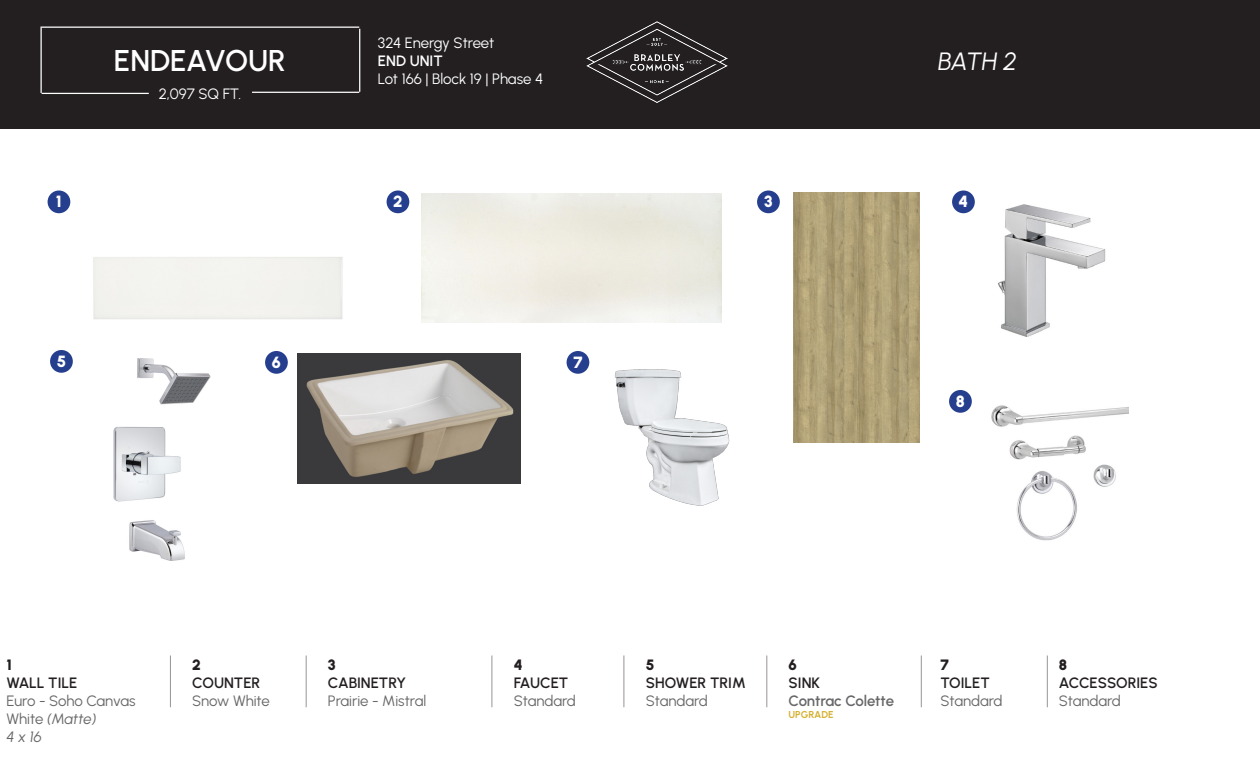
<style>
.page{position:relative;width:1260px;height:765px;background:#fff}
.page>*{position:absolute;margin:0;border:0;box-sizing:border-box;transform-origin:0 0}
.t1{font:600 30px "Urbanist";letter-spacing:-.01em;color:#fff}
.t2{font:italic 25px "Urbanist";color:#fff}
.t3{font:900 16.25px "Urbanist";color:#fff}
.t4{font:15px/18px "Urbanist";letter-spacing:-.005em;color:#67676a}
.t5{font:600 15px "Urbanist";color:#231f20}
.t6{font:15px "Urbanist";letter-spacing:-.005em;color:#fff}
.t7{font:600 15px "Urbanist";letter-spacing:-.01em;color:#67676a}
.t8{font:900 15px "Urbanist";color:#231f20}
.t9{font:600 15px "Urbanist";color:#fff}
.t10{font:italic 15px "Urbanist";color:#67676a}
.t11{font:700 10px "Urbanist";letter-spacing:-.01em;color:#d5b134}
.s1{font-style:italic}
</style>
<div class="page">
<div style="left:0;top:0;width:1260px;height:129px;background:#231f20"></div>
<hr style="left:42px;top:93px;width:107px;height:1px;background:#fff">
<hr style="left:41px;top:28px;width:1px;height:65px;background:#fff">
<hr style="left:41px;top:27px;width:318px;height:1px;background:#fff">
<hr style="left:359px;top:29px;width:1px;height:63px;background:#fff">
<hr style="left:252px;top:92px;width:107px;height:1px;background:#fff">
<hr style="left:170px;top:656px;width:1px;height:51px;background:#2d272a">
<hr style="left:306px;top:656px;width:1px;height:51px;background:#2d272a">
<hr style="left:492px;top:656px;width:1px;height:51px;background:#2d272a">
<hr style="left:624px;top:656px;width:1px;height:51px;background:#2d272a">
<hr style="left:767px;top:656px;width:1px;height:51px;background:#2d272a">
<hr style="left:1047px;top:656px;width:1px;height:51px;background:#2d272a">
<img style="left:587px;top:22px;width:140px;height:80px">
<div style="left:48px;top:191px;width:22px;height:22px;background:#253f8e;border-radius:50%"></div>
<div style="left:387px;top:191px;width:22px;height:22px;background:#253f8e;border-radius:50%"></div>
<div style="left:757px;top:191px;width:23px;height:22px;background:#253f8e;border-radius:50%"></div>
<img style="left:794px;top:192px;width:125px;height:250px">
<div style="left:50px;top:350px;width:23px;height:23px;background:#253f8e;border-radius:50%"></div>
<img style="left:113px;top:358px;width:98px;height:202px">
<div style="left:265px;top:351px;width:23px;height:23px;background:#253f8e;border-radius:50%"></div>
<img style="left:297px;top:353px;width:224px;height:131px">
<div style="left:952px;top:191px;width:23px;height:22px;background:#253f8e;border-radius:50%"></div>
<img style="left:998px;top:205px;width:108px;height:132px">
<div style="left:567px;top:351px;width:22px;height:23px;background:#253f8e;border-radius:50%"></div>
<img style="left:614px;top:369px;width:116px;height:137px">
<div style="left:949px;top:390px;width:23px;height:23px;background:#253f8e;border-radius:50%"></div>
<img style="left:991px;top:405px;width:138px;height:136px">
<hr style="left:921px;top:656px;width:1px;height:51px;background:#2d272a">
<p class="t1" style="left:114px;top:41px;width:173px">ENDEAVOUR</p>
<p class="t6" style="left:159px;top:84px;width:84px">2,097 SQ FT.</p>
<p class="t6" style="left:378px;top:33px;width:118px">324 Energy Street</p>
<p class="t9" style="left:378px;top:51px;width:66px">END UNIT</p>
<p class="t6" style="left:378px;top:69px;width:167px">Lot 166 | Block 19 | Phase 4</p>
<p class="t3" style="left:56px;top:190px;width:7px">1</p>
<p class="t3" style="left:393px;top:190px;width:11px">2</p>
<p class="t3" style="left:764px;top:190px;width:10px">3</p>
<p class="t3" style="left:57px;top:350px;width:11px">5</p>
<p class="t3" style="left:272px;top:351px;width:11px">6</p>
<p class="t3" style="left:573px;top:351px;width:11px">7</p>
<p class="t2" style="left:938px;top:45px;width:80px">BATH 2</p>
<p class="t3" style="left:959px;top:190px;width:11px">4</p>
<p class="t3" style="left:956px;top:390px;width:11px">8</p>
<p class="t8" style="left:6px;top:654px;width:7px">1</p>
<p class="t5" style="left:6px;top:672px;width:72px">WALL TILE</p>
<p class="t4" style="left:6px;top:691px;width:131px">Euro - Soho Canvas<br>White <span class="s1">(Matte)</span></p>
<p class="t10" style="left:6px;top:727px;width:37px">4 x 16</p>
<p class="t8" style="left:192px;top:654px;width:10px">2</p>
<p class="t5" style="left:192px;top:672px;width:70px">COUNTER</p>
<p class="t4" style="left:192px;top:691px;width:79px">Snow White</p>
<p class="t8" style="left:328px;top:654px;width:9px">3</p>
<p class="t5" style="left:328px;top:672px;width:80px">CABINETRY</p>
<p class="t4" style="left:328px;top:691px;width:100px">Prairie - Mistral</p>
<p class="t8" style="left:514px;top:654px;width:10px">4</p>
<p class="t5" style="left:514px;top:672px;width:56px">FAUCET</p>
<p class="t4" style="left:514px;top:691px;width:64px">Standard</p>
<p class="t8" style="left:646px;top:654px;width:10px">5</p>
<p class="t5" style="left:646px;top:672px;width:102px">SHOWER TRIM</p>
<p class="t4" style="left:646px;top:691px;width:64px">Standard</p>
<p class="t8" style="left:789px;top:654px;width:10px">6</p>
<p class="t5" style="left:789px;top:672px;width:33px">SINK</p>
<p class="t7" style="left:789px;top:690px;width:107px">Contrac Colette</p>
<p class="t11" style="left:789px;top:707px;width:46px">UPGRADE</p>
<p class="t8" style="left:940px;top:654px;width:10px">7</p>
<p class="t5" style="left:940px;top:672px;width:51px">TOILET</p>
<p class="t4" style="left:940px;top:691px;width:64px">Standard</p>
<p class="t8" style="left:1059px;top:654px;width:10px">8</p>
<p class="t5" style="left:1059px;top:672px;width:100px">ACCESSORIES</p>
<p class="t4" style="left:1059px;top:691px;width:64px">Standard</p>
</div>
